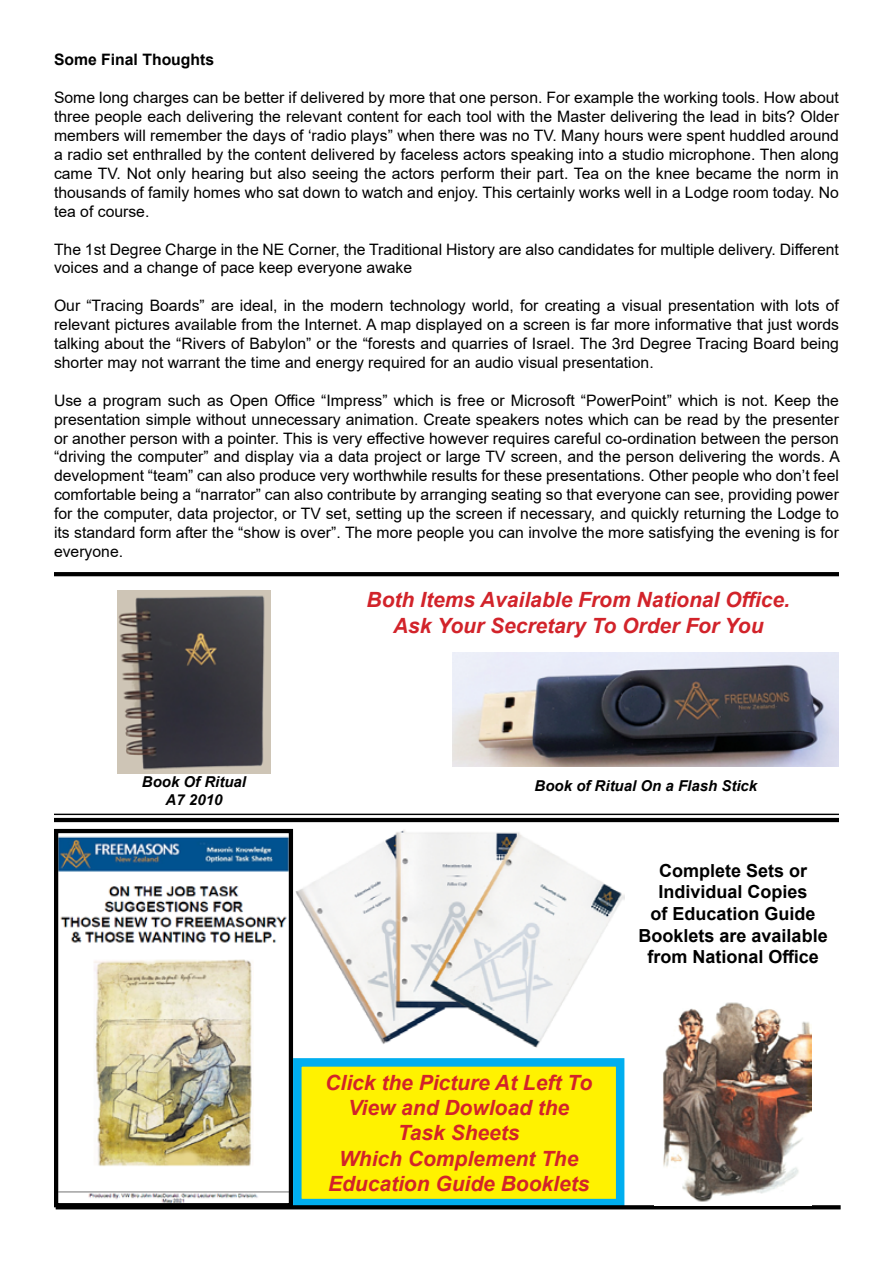
<style>
.page{position:relative;width:893px;height:1263px;background:#fff}
.page>*{position:absolute;margin:0;border:0;box-sizing:border-box;transform-origin:0 0}
.t1{font:italic 700 21px/25.2px "Arial";color:#d2232a;text-align:center}
.t2{font:700 18px/21.6px "Arial";color:#000;text-align:center}
.t3{font:15.75px/18.9px "Arial";color:#000;text-align:justify}
.t4{font:700 15.75px "Arial";color:#000}
.t5{font:italic 700 15px "Arial";color:#000}
</style>
<div class="page">
<hr style="left:54px;top:814px;width:785px;height:1px;background:#000">
<hr style="left:54px;top:818px;width:785px;height:4px;background:#000">
<img style="left:59px;top:836px;width:229px;height:366px">
<div style="left:54px;top:829px;width:239px;height:378px;border:4px solid #000"></div>
<div style="left:297px;top:1062px;width:323px;height:141px;background:#fff200"></div>
<div style="left:293px;top:1058px;width:331px;height:149px;border:9px solid #00aeef"></div>
<img style="left:296px;top:830px;width:328px;height:217px">
<svg style="left:56px;top:1205px;width:785px;height:4px;background:#0d1112"></svg>
<img style="left:663px;top:1002px;width:149px;height:200px">
<img style="left:118px;top:591px;width:152px;height:182px">
<img style="left:453px;top:652px;width:386px;height:115px">
<svg style="left:54px;top:572px;width:785px;height:4px;background:#030303"></svg>
<p class="t4" style="left:54px;top:49px;width:162px">Some Final Thoughts</p>
<p class="t3" style="left:54px;top:88px;width:786px">Some long charges can be better if delivered by more that one person. For example the working tools. How about three people each delivering the relevant content for each tool with the Master delivering the lead in bits? Older members will remember the days of ‘radio plays” when there was no TV. Many hours were spent huddled around a radio set enthralled by the content delivered by faceless actors speaking into a studio microphone. Then along came TV. Not only hearing but also seeing the actors perform their part. Tea on the knee became the norm in thousands of family homes who sat down to watch and enjoy. This certainly works well in a Lodge room today. No tea of course.</p>
<p class="t3" style="left:54px;top:239px;width:786px">The 1st Degree Charge in the NE Corner, the Traditional History are also candidates for multiple delivery. Different voices and a change of pace keep everyone awake</p>
<p class="t3" style="left:54px;top:296px;width:786px">Our “Tracing Boards” are ideal, in the modern technology world, for creating a visual presentation with lots of relevant pictures available from the Internet. A map displayed on a screen is far more informative that just words talking about the “Rivers of Babylon” or the “forests and quarries of Israel. The 3rd Degree Tracing Board being shorter may not warrant the time and energy required for an audio visual presentation.</p>
<p class="t3" style="left:54px;top:391px;width:787px">Use a program such as Open Office “Impress” which is free or Microsoft “PowerPoint” which is not. Keep the presentation simple without unnecessary animation. Create speakers notes which can be read by the presenter or another person with a pointer. This is very effective however requires careful co-ordination between the person “driving the computer” and display via a data project or large TV screen, and the person delivering the words. A development “team” can also produce very worthwhile results for these presentations. Other people who don’t feel comfortable being a “narrator” can also contribute by arranging seating so that everyone can see, providing power for the computer, data projector, or TV set, setting up the screen if necessary, and quickly returning the Lodge to its standard form after the “show is over”. The more people you can involve the more satisfying the evening is for everyone.</p>
<p class="t5" style="left:142px;top:771px;width:106px">Book Of Ritual</p>
<p class="t5" style="left:166px;top:789px;width:58px">A7 2010</p>
<p class="t1" style="left:367px;top:588px;width:425px">Both Items Available From National Office.<br>Ask Your Secretary To Order For You</p>
<p class="t5" style="left:535px;top:775px;width:224px">Book of Ritual On a Flash Stick</p>
<p class="t1" style="left:325px;top:1071px;width:268px">Click the Picture At Left To<br>View and Dowload the</p>
<p class="t1" style="left:398px;top:1121px;width:123px">Task Sheets</p>
<p class="t1" style="left:328px;top:1146px;width:263px">Which Complement The<br>Education Guide Booklets</p>
<p class="t2" style="left:639px;top:860px;width:191px">Complete Sets or<br>Individual Copies<br>of Education Guide<br>Booklets are available from National Office</p>
</div>
